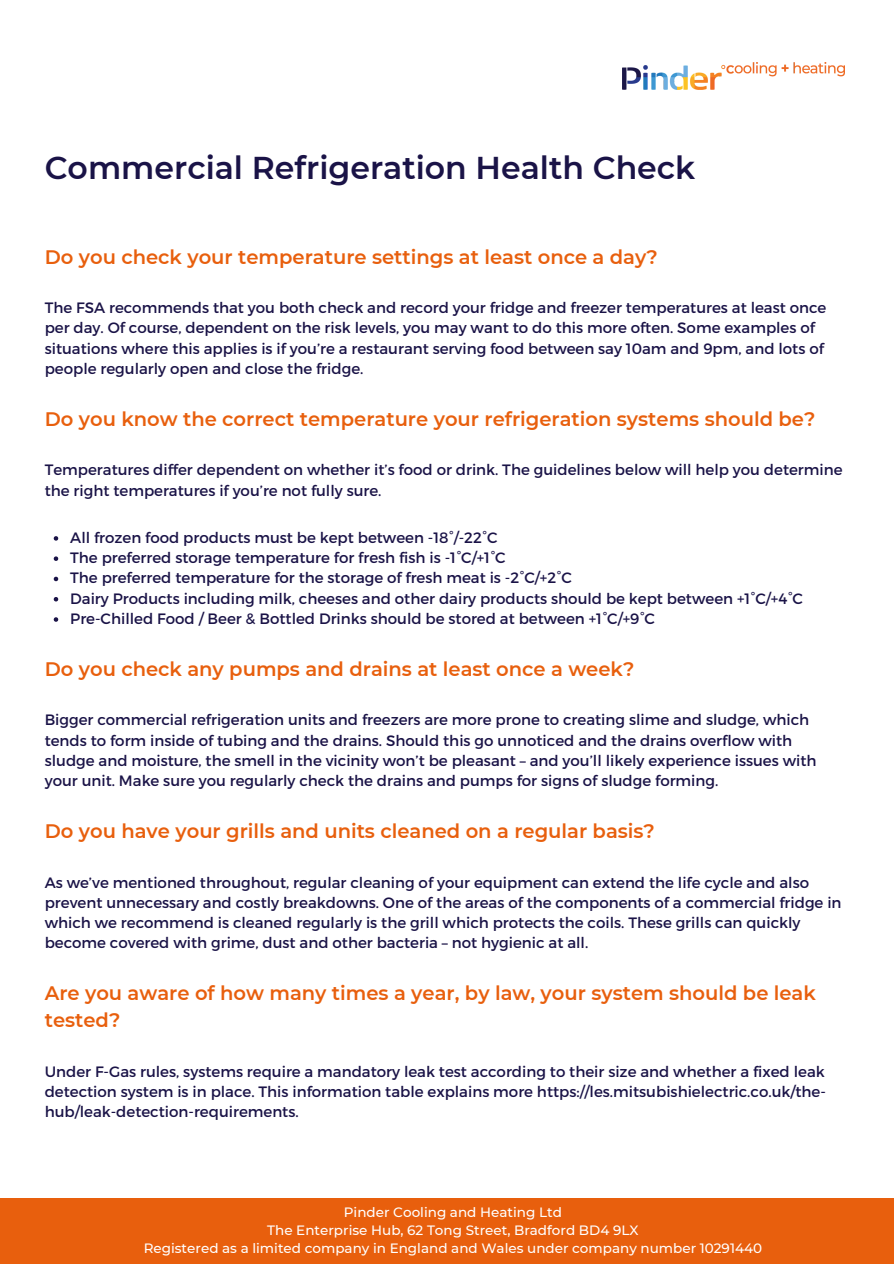
<style>
.page{position:relative;width:894px;height:1264px;background:#fff}
.page>*{position:absolute;margin:0;border:0;box-sizing:border-box;transform-origin:0 0}
.t1{font:600 31.5px "Montserrat";color:#1a1347}
.t2{font:600 19.5px/27px "Montserrat";color:#e85f0d}
.t3{font:15px/20.2px "Montserrat";color:#1a1347}
.t4{font:500 13.5px "Montserrat";color:#fff}
</style>
<div class="page">
<img style="left:622px;top:62px;width:222px;height:27px">
<div style="left:0;top:1197px;width:893px;height:66px;background:#e85f0d"></div>
<svg style="left:54px;top:536px;width:4px;height:4px"></svg>
<svg style="left:54px;top:556px;width:4px;height:5px"></svg>
<svg style="left:54px;top:576px;width:4px;height:5px"></svg>
<svg style="left:54px;top:597px;width:4px;height:4px"></svg>
<svg style="left:54px;top:617px;width:4px;height:4px"></svg>
<p class="t1" style="left:45px;top:149px;width:652px">Commercial Refrigeration Health Check</p>
<p class="t2" style="left:45px;top:243px;width:614px">Do you check your temperature settings at least once a day?</p>
<p class="t3" style="left:45px;top:297px;width:783px">The FSA recommends that you both check and record your fridge and freezer temperatures at least once per day. Of course, dependent on the risk levels, you may want to do this more often. Some examples of situations where this applies is if you’re a restaurant serving food between say 10am and 9pm, and lots of people regularly open and close the fridge.</p>
<p class="t2" style="left:45px;top:405px;width:772px">Do you know the correct temperature your refrigeration systems should be?</p>
<p class="t3" style="left:45px;top:459px;width:799px">Temperatures differ dependent on whether it’s food or drink. The guidelines below will help you determine the right temperatures if you’re not fully sure.</p>
<p class="t3" style="left:70px;top:526px;width:429px">All frozen food products must be kept between -18°/-22°C</p>
<p class="t3" style="left:70px;top:547px;width:437px">The preferred storage temperature for fresh fish is -1°C/+1°C</p>
<p class="t3" style="left:70px;top:567px;width:503px">The preferred temperature for the storage of fresh meat is -2°C/+2°C</p>
<p class="t3" style="left:70px;top:587px;width:734px">Dairy Products including milk, cheeses and other dairy products should be kept between +1°C/+4°C</p>
<p class="t3" style="left:70px;top:608px;width:586px">Pre-Chilled Food / Beer &amp; Bottled Drinks should be stored at between +1°C/+9°C</p>
<p class="t2" style="left:45px;top:655px;width:591px">Do you check any pumps and drains at least once a week?</p>
<p class="t3" style="left:45px;top:709px;width:773px">Bigger commercial refrigeration units and freezers are more prone to creating slime and sludge, which tends to form inside of tubing and the drains. Should this go unnoticed and the drains overflow with sludge and moisture, the smell in the vicinity won’t be pleasant – and you’ll likely experience issues with your unit. Make sure you regularly check the drains and pumps for signs of sludge forming.</p>
<p class="t2" style="left:45px;top:817px;width:611px">Do you have your grills and units cleaned on a regular basis?</p>
<p class="t3" style="left:45px;top:871px;width:798px">As we’ve mentioned throughout, regular cleaning of your equipment can extend the life cycle and also prevent unnecessary and costly breakdowns. One of the areas of the components of a commercial fridge in which we recommend is cleaned regularly is the grill which protects the coils. These grills can quickly become covered with grime, dust and other bacteria – not hygienic at all.</p>
<p class="t2" style="left:45px;top:979px;width:772px">Are you aware of how many times a year, by law, your system should be leak tested?</p>
<p class="t3" style="left:45px;top:1060px;width:782px;text-align:justify">Under F-Gas rules, systems require a mandatory leak test according to their size and whether a fixed leak detection system is in place. This information table explains more https://les.mitsubishielectric.co.uk/the&shy;hub/leak-detection-requirements.</p>
<p class="t4" style="left:344px;top:1204px;width:219px">Pinder Cooling and Heating Ltd</p>
<p class="t4" style="left:267px;top:1222px;width:372px">The Enterprise Hub, 62 Tong Street, Bradford BD4 9LX</p>
<p class="t4" style="left:144px;top:1240px;width:619px">Registered as a limited company in England and Wales under company number 10291440</p>
</div>
